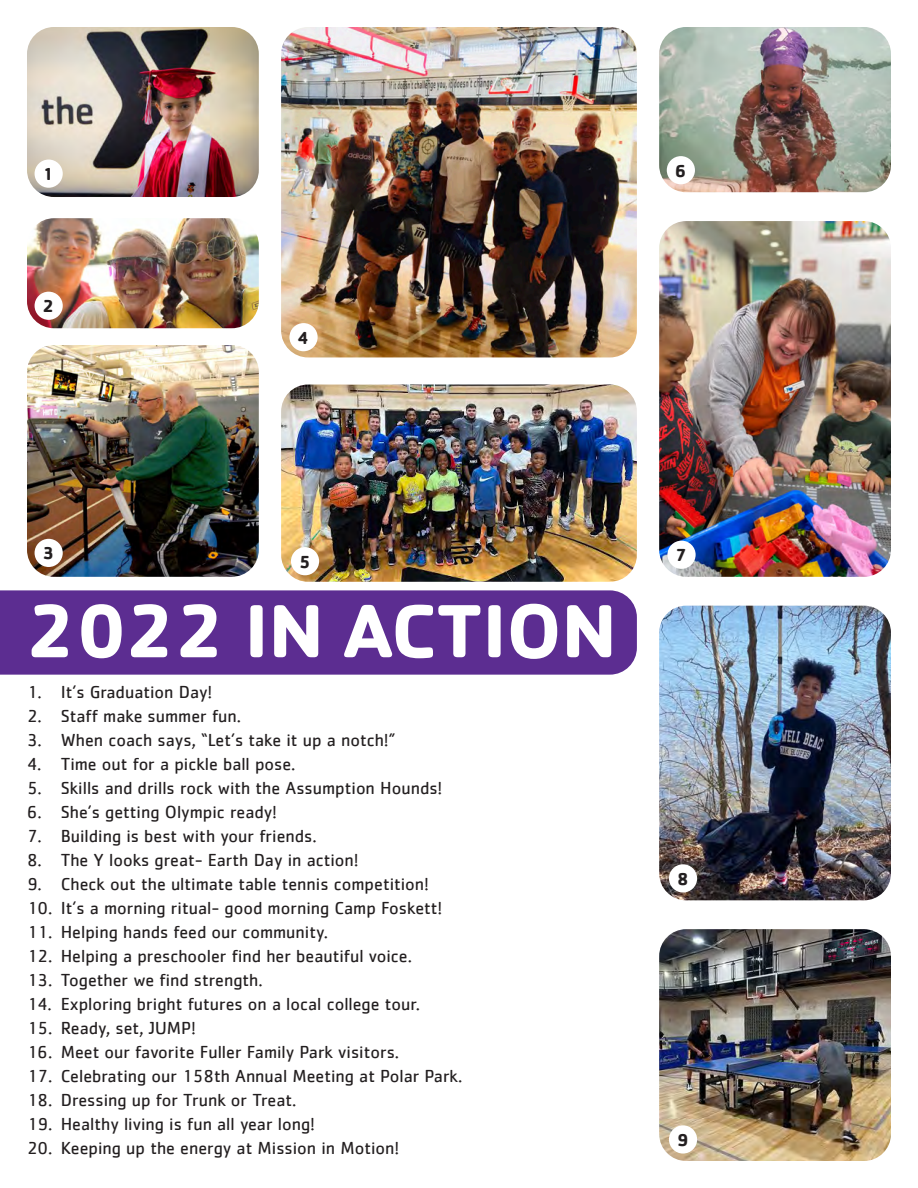
<style>
.page{position:relative;width:918px;height:1188px;background:#fff}
.page>*{position:absolute;margin:0;border:0;box-sizing:border-box;transform-origin:0 0}
.t1{font:700 78px "Cachet";color:#fff}
.t2{font:18px "Cachet";color:#231f20}
.t3{font:700 18px "Cachet";color:#231f20}
</style>
<div class="page">
<div style="left:0;top:590px;width:637px;height:85px;background:#5c2d91"></div>
<img style="left:281px;top:27px;width:356px;height:330px">
<img style="left:659px;top:221px;width:232px;height:356px">
<img style="left:27px;top:27px;width:232px;height:170px">
<img style="left:659px;top:606px;width:232px;height:294px">
<img style="left:27px;top:345px;width:232px;height:232px">
<img style="left:659px;top:929px;width:232px;height:232px">
<img style="left:281px;top:385px;width:356px;height:197px">
<img style="left:27px;top:218px;width:232px;height:110px">
<img style="left:659px;top:27px;width:232px;height:165px">
<div style="left:35px;top:160px;width:28px;height:28px;background:#fff;border-radius:50%"></div>
<div style="left:35px;top:292px;width:28px;height:28px;background:#fff;border-radius:50%"></div>
<div style="left:35px;top:539px;width:28px;height:28px;background:#fff;border-radius:50%"></div>
<div style="left:289px;top:323px;width:29px;height:28px;background:#fff;border-radius:50%"></div>
<div style="left:291px;top:547px;width:28px;height:28px;background:#fff;border-radius:50%"></div>
<div style="left:667px;top:156px;width:28px;height:28px;background:#fff;border-radius:50%"></div>
<div style="left:667px;top:541px;width:29px;height:28px;background:#fff;border-radius:50%"></div>
<div style="left:669px;top:864px;width:28px;height:28px;background:#fff;border-radius:50%"></div>
<div style="left:669px;top:1125px;width:28px;height:29px;background:#fff;border-radius:50%"></div>
<p class="t3" style="left:43px;top:162px;width:13px">1</p>
<p class="t3" style="left:43px;top:295px;width:13px">2</p>
<p class="t3" style="left:298px;top:326px;width:13px">4</p>
<p class="t3" style="left:675px;top:159px;width:13px">6</p>
<p class="t3" style="left:43px;top:542px;width:13px">3</p>
<p class="t3" style="left:299px;top:550px;width:13px">5</p>
<h1 class="t1" style="left:27px;top:581px;width:591px">2022 IN ACTION</h1>
<p class="t2" style="left:27px;top:681px;width:187px">1. It’s Graduation Day!</p>
<p class="t2" style="left:27px;top:705px;width:216px">2. Staff make summer fun.</p>
<p class="t2" style="left:27px;top:729px;width:370px">3. When coach says, “Let’s take it up a notch!”</p>
<p class="t2" style="left:27px;top:753px;width:270px">4. Time out for a pickle ball pose.</p>
<p class="t2" style="left:27px;top:777px;width:417px">5. Skills and drills rock with the Assumption Hounds!</p>
<p class="t2" style="left:27px;top:801px;width:252px">6. She’s getting Olympic ready!</p>
<p class="t2" style="left:27px;top:825px;width:291px">7. Building is best with your friends.</p>
<p class="t2" style="left:27px;top:849px;width:333px">8. The Y looks great- Earth Day in action!</p>
<p class="t2" style="left:27px;top:873px;width:404px">9. Check out the ultimate table tennis competition!</p>
<p class="t2" style="left:27px;top:897px;width:417px">10. It’s a morning ritual- good morning Camp Foskett!</p>
<p class="t2" style="left:27px;top:921px;width:303px">11. Helping hands feed our community.</p>
<p class="t2" style="left:27px;top:945px;width:387px">12. Helping a preschooler find her beautiful voice.</p>
<p class="t2" style="left:27px;top:969px;width:237px">13. Together we find strength.</p>
<p class="t2" style="left:27px;top:993px;width:395px">14. Exploring bright futures on a local college tour.</p>
<p class="t2" style="left:27px;top:1017px;width:170px">15. Ready, set, JUMP!</p>
<p class="t2" style="left:27px;top:1041px;width:374px">16. Meet our favorite Fuller Family Park visitors.</p>
<p class="t2" style="left:27px;top:1065px;width:437px">17. Celebrating our 158th Annual Meeting at Polar Park.</p>
<p class="t2" style="left:27px;top:1089px;width:271px">18. Dressing up for Trunk or Treat.</p>
<p class="t2" style="left:27px;top:1113px;width:290px">19. Healthy living is fun all year long!</p>
<p class="t2" style="left:27px;top:1137px;width:374px">20. Keeping up the energy at Mission in Motion!</p>
<p class="t3" style="left:676px;top:544px;width:13px">7</p>
<p class="t3" style="left:677px;top:867px;width:13px">8</p>
<p class="t3" style="left:677px;top:1128px;width:13px">9</p>
</div>
